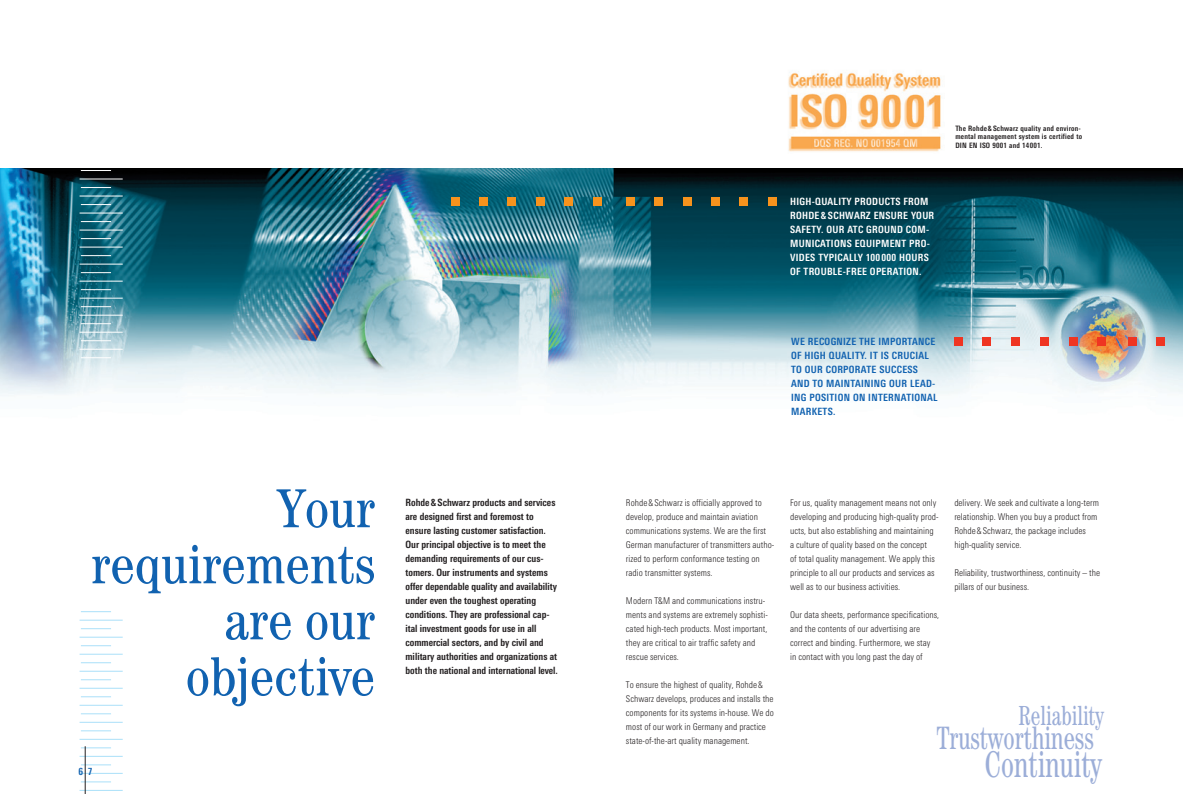
<style>
.page{position:relative;width:1183px;height:794px;background:#fff}
.page>*{position:absolute;margin:0;border:0;box-sizing:border-box;transform-origin:0 0}
.t1{font:condensed 55px/56px "Century";color:#1162b0;text-align:right}
.t2{font:condensed 37.2px "Century";color:#9caed8;scale:.78 1}
.t3{font:condensed 32.4px "Century";color:#9caed8;scale:.78 1}
.t4{font:condensed 27.6px "Century";color:#9caed8;scale:.78 1}
.t5{font:700 10px/14px "RS Univers Cond";color:#231f20}
.t6{font:700 10px/14px "RS Univers Cond";letter-spacing:.03em;color:#fff}
.t7{font:700 10px/14px "RS Univers Cond";letter-spacing:.03em;color:#1162b0}
.t8{font:300 9.3px/14px "RS Univers Cond";color:#231f20}
.t9{font:700 7.4px/8.8px "RS Univers Cond";letter-spacing:.03em;color:#231f20}
</style>
<div class="page">
<img style="left:0;top:168px;width:1183px;height:228px">
<div style="left:626px;top:197px;width:9px;height:8px;background:#f7931d"></div>
<div style="left:654px;top:197px;width:9px;height:8px;background:#f7931d"></div>
<div style="left:683px;top:197px;width:8px;height:8px;background:#f7931d"></div>
<div style="left:711px;top:197px;width:9px;height:8px;background:#f7931d"></div>
<div style="left:739px;top:197px;width:9px;height:8px;background:#f7931d"></div>
<div style="left:768px;top:197px;width:8px;height:8px;background:#f7931d"></div>
<hr style="left:81px;top:170px;width:30px;height:1px;background:#fff">
<hr style="left:81px;top:187px;width:30px;height:1px;background:#fff">
<hr style="left:81px;top:204px;width:30px;height:1px;background:#fff">
<hr style="left:81px;top:221px;width:30px;height:1px;background:#fff">
<hr style="left:81px;top:238px;width:30px;height:1px;background:#fff">
<hr style="left:81px;top:255px;width:30px;height:1px;background:#fff">
<hr style="left:81px;top:272px;width:30px;height:1px;background:#fff">
<hr style="left:81px;top:289px;width:30px;height:1px;background:#fff">
<hr style="left:81px;top:306px;width:30px;height:1px;background:#fff">
<hr style="left:81px;top:323px;width:30px;height:1px;background:#fff">
<hr style="left:81px;top:340px;width:30px;height:1px;background:#fff">
<hr style="left:81px;top:357px;width:30px;height:1px;background:#fff">
<hr style="left:80px;top:178px;width:43px;height:1px;background:#fff">
<hr style="left:80px;top:195px;width:43px;height:1px;background:#fff">
<hr style="left:80px;top:212px;width:43px;height:1px;background:#fff">
<hr style="left:80px;top:229px;width:43px;height:1px;background:#fff">
<hr style="left:80px;top:246px;width:43px;height:1px;background:#fff">
<hr style="left:80px;top:263px;width:43px;height:1px;background:#fff">
<hr style="left:80px;top:280px;width:43px;height:1px;background:#fff">
<hr style="left:80px;top:297px;width:43px;height:1px;background:#fff">
<hr style="left:80px;top:314px;width:43px;height:1px;background:#fff">
<hr style="left:80px;top:331px;width:43px;height:1px;background:#fff">
<hr style="left:80px;top:348px;width:43px;height:1px;background:#fff">
<hr style="left:81px;top:611px;width:30px;height:1px;background:#aae0f9">
<hr style="left:81px;top:628px;width:30px;height:1px;background:#aae0f9">
<hr style="left:81px;top:645px;width:30px;height:1px;background:#aae0f9">
<hr style="left:81px;top:662px;width:30px;height:1px;background:#aae0f9">
<hr style="left:81px;top:679px;width:30px;height:1px;background:#aae0f9">
<hr style="left:81px;top:696px;width:30px;height:1px;background:#aae0f9">
<hr style="left:81px;top:713px;width:30px;height:1px;background:#aae0f9">
<hr style="left:81px;top:730px;width:30px;height:1px;background:#aae0f9">
<hr style="left:81px;top:747px;width:30px;height:1px;background:#aae0f9">
<hr style="left:81px;top:764px;width:30px;height:1px;background:#aae0f9">
<hr style="left:81px;top:781px;width:30px;height:1px;background:#aae0f9">
<hr style="left:81px;top:793px;width:30px;height:1px;background:#aae0f9">
<hr style="left:80px;top:619px;width:43px;height:1px;background:#aae0f9">
<hr style="left:80px;top:636px;width:43px;height:1px;background:#aae0f9">
<hr style="left:80px;top:653px;width:43px;height:1px;background:#aae0f9">
<hr style="left:80px;top:670px;width:43px;height:1px;background:#aae0f9">
<hr style="left:80px;top:687px;width:43px;height:1px;background:#aae0f9">
<hr style="left:80px;top:704px;width:43px;height:1px;background:#aae0f9">
<hr style="left:80px;top:721px;width:43px;height:1px;background:#aae0f9">
<hr style="left:80px;top:738px;width:43px;height:1px;background:#aae0f9">
<hr style="left:80px;top:755px;width:43px;height:1px;background:#aae0f9">
<hr style="left:80px;top:772px;width:43px;height:1px;background:#aae0f9">
<hr style="left:80px;top:789px;width:43px;height:1px;background:#aae0f9">
<hr style="left:85px;top:746px;width:1px;height:47px;background:#231f20">
<img style="left:788px;top:71px;width:154px;height:81px">
<div style="left:451px;top:197px;width:8px;height:8px;background:#f7931d"></div>
<div style="left:479px;top:197px;width:9px;height:8px;background:#f7931d"></div>
<div style="left:508px;top:197px;width:8px;height:8px;background:#f7931d"></div>
<div style="left:536px;top:197px;width:8px;height:8px;background:#f7931d"></div>
<div style="left:564px;top:197px;width:9px;height:8px;background:#f7931d"></div>
<div style="left:593px;top:197px;width:8px;height:8px;background:#f7931d"></div>
<div style="left:954px;top:337px;width:9px;height:9px;background:#ef3522"></div>
<div style="left:982px;top:337px;width:9px;height:9px;background:#ef3522"></div>
<div style="left:1011px;top:337px;width:8px;height:9px;background:#ef3522"></div>
<div style="left:1040px;top:337px;width:9px;height:9px;background:#ef3522"></div>
<div style="left:1069px;top:337px;width:8px;height:9px;background:#ef3522"></div>
<div style="left:1097px;top:337px;width:9px;height:9px;background:#ef3522"></div>
<div style="left:1128px;top:337px;width:8px;height:9px;background:#ef3522"></div>
<div style="left:1156px;top:337px;width:8px;height:9px;background:#ef3522"></div>
<h1 class="t1" style="left:91px;top:485px;width:286px">Your requirements are our objective</h1>
<p class="t7" style="left:78px;top:765px;width:16px">6 7</p>
<p class="t5" style="left:405px;top:496px;width:154px">Rohde &amp; Schwarz products and services are designed first and foremost to ensure lasting customer satisfaction.<br>Our principal objective is to meet the demanding requirements of our cus&shy;tomers. Our instruments and systems offer dependable quality and availability under even the toughest operating conditions. They are professional cap&shy;ital investment goods for use in all commercial sectors, and by civil and military authorities and organizations at both the national and international level.</p>
<p class="t6" style="left:790px;top:195px;width:146px">HIGH-QUALITY PRODUCTS FROM<br>ROHDE &amp; SCHWARZ ENSURE YOUR<br>SAFETY. OUR ATC GROUND COM-<br>MUNICATIONS EQUIPMENT PRO-<br>VIDES TYPICALLY 100000 HOURS<br>OF TROUBLE-FREE OPERATION.</p>
<p class="t9" style="left:955px;top:124px;width:128px">The Rohde&amp;Schwarz quality and environ&shy;mental management system is certified to<br>DIN EN ISO 9001 and 14001.</p>
<p class="t7" style="left:791px;top:335px;width:148px">WE RECOGNIZE THE IMPORTANCE<br>OF HIGH QUALITY. IT IS CRUCIAL<br>TO OUR CORPORATE SUCCESS<br>AND TO MAINTAINING OUR LEAD-<br>ING POSITION ON INTERNATIONAL<br>MARKETS.</p>
<p class="t8" style="left:626px;top:496px;width:150px">Rohde &amp; Schwarz is officially approved to develop, produce and maintain aviation communications systems. We are the first German manufacturer of transmitters autho&shy;rized to perform conformance testing on radio transmitter systems.</p>
<p class="t8" style="left:626px;top:594px;width:143px">Modern T&amp;M and communications instru&shy;ments and systems are extremely sophisti&shy;cated high-tech products. Most important, they are critical to air traffic safety and rescue services.</p>
<p class="t8" style="left:626px;top:678px;width:149px">To ensure the highest of quality, Rohde &amp; Schwarz develops, produces and installs the components for its systems in-house. We do most of our work in Germany and practice state-of-the-art quality management.</p>
<p class="t8" style="left:790px;top:496px;width:150px">For us, quality management means not only developing and producing high-quality prod&shy;ucts, but also establishing and maintaining a culture of quality based on the concept<br>of total quality management. We apply this principle to all our products and services as well as to our business activities.</p>
<p class="t8" style="left:790px;top:608px;width:151px">Our data sheets, performance specifications, and the contents of our advertising are correct and binding. Furthermore, we stay<br>in contact with you long past the day of</p>
<p class="t8" style="left:954px;top:496px;width:146px">delivery. We seek and cultivate a long-term relationship. When you buy a product from Rohde &amp; Schwarz, the package includes high-quality service.</p>
<p class="t8" style="left:954px;top:566px;width:147px">Reliability, trustworthiness, continuity – the pillars of our business.</p>
<h3 class="t4" style="left:1018px;top:705px;width:111px">Reliability</h3>
<h3 class="t3" style="left:936px;top:726px;width:203px">Trustworthiness</h3>
<h2 class="t2" style="left:985px;top:751px;width:152px">Continuity</h2>
</div>
